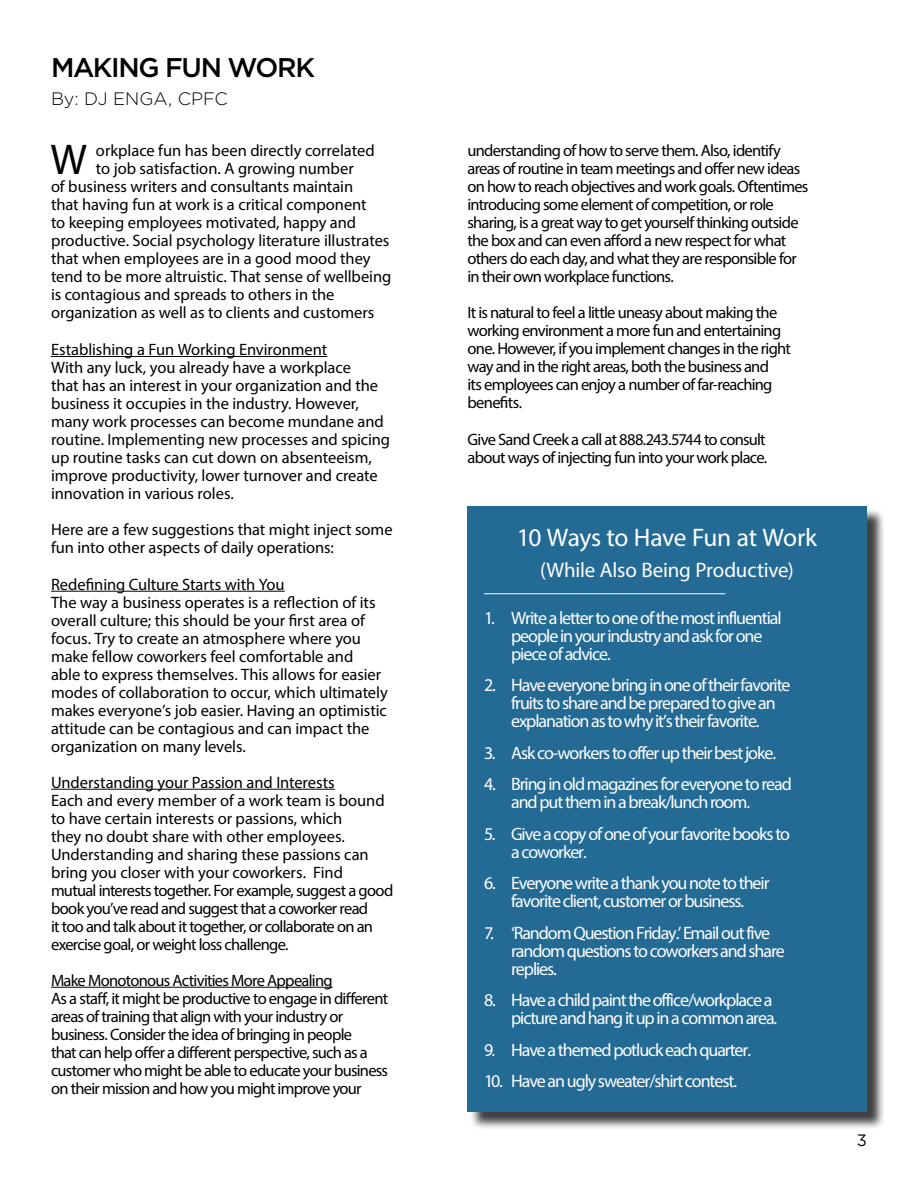
<style>
.page{position:relative;width:918px;height:1188px;background:#fff}
.page>*{position:absolute;margin:0;border:0;box-sizing:border-box;transform-origin:0 0}
.t1{font:43.2px "Myriad Pro";color:#000}
.t2{font:500 27px "Gotham";letter-spacing:-.05em;color:#000}
.t3{font:25.5px "Myriad Pro";letter-spacing:-.02em;color:#fff}
.t4{font:21px "Myriad Pro";letter-spacing:-.01em;color:#fff}
.t5{font:18px/18px "Myriad Pro";letter-spacing:-.06em;color:#fff}
.t6{font:300 18px "Gotham";letter-spacing:-.005em;color:#000}
.t7{font:16.5px/18px "Myriad Pro";letter-spacing:-.01em;color:#000}
.t8{font:16.5px/18px "Myriad Pro";letter-spacing:-.045em;color:#000}
.t9{font:16.5px "Gotham";color:#000}
</style>
<div class="page">
<div style="left:470px;top:508px;width:416px;height:622px;background:#000;opacity:.75"></div>
<div style="left:468px;top:506px;width:399px;height:605px;background:#236a95"></div>
<hr style="left:484px;top:593px;width:241px;height:1px;background:#fff">
<hr style="left:51px;top:356px;width:276px;height:1px;background:#000">
<hr style="left:51px;top:591px;width:234px;height:1px;background:#000">
<hr style="left:51px;top:789px;width:284px;height:1px;background:#000">
<hr style="left:51px;top:987px;width:282px;height:1px;background:#000">
<h2 class="t2" style="left:51px;top:50px;width:266px">MAKING FUN WORK</h2>
<p class="t6" style="left:51px;top:87px;width:178px">By: DJ ENGA, CPFC</p>
<h1 class="t1" style="left:50px;top:133px;width:38px">W</h1>
<p class="t7" style="left:96px;top:141px;width:280px">orkplace fun has been directly correlated</p>
<p class="t7" style="left:96px;top:159px;width:259px">to job satisfaction. A growing number</p>
<p class="t7" style="left:51px;top:177px;width:304px">of business writers and consultants maintain</p>
<p class="t7" style="left:51px;top:195px;width:317px">that having fun at work is a critical component</p>
<p class="t7" style="left:51px;top:213px;width:307px">to keeping employees motivated, happy and</p>
<p class="t7" style="left:51px;top:231px;width:340px">productive. Social psychology literature illustrates</p>
<p class="t7" style="left:51px;top:249px;width:321px">that when employees are in a good mood they</p>
<p class="t7" style="left:51px;top:267px;width:342px">tend to be more altruistic. That sense of wellbeing</p>
<p class="t7" style="left:51px;top:285px;width:285px">is contagious and spreads to others in the</p>
<p class="t7" style="left:51px;top:303px;width:325px">organization as well as to clients and customers</p>
<p class="t7" style="left:51px;top:340px;width:341px">Establishing a Fun Working Environment<br>With any luck, you already have a workplace<br>that has an interest in your organization and the business it occupies in the industry. However, many work processes can become mundane and routine. Implementing new processes and spicing up routine tasks can cut down on absenteeism, improve productivity, lower turnover and create innovation in various roles.</p>
<p class="t7" style="left:51px;top:520px;width:343px">Here are a few suggestions that might inject some fun into other aspects of daily operations:</p>
<p class="t7" style="left:51px;top:575px;width:338px">Redefining Culture Starts with You<br>The way a business operates is a reflection of its overall culture; this should be your first area of focus. Try to create an atmosphere where you make fellow coworkers feel comfortable and<br>able to express themselves. This allows for easier modes of collaboration to occur, which ultimately makes everyone’s job easier. Having an optimistic attitude can be contagious and can impact the organization on many levels.</p>
<p class="t7" style="left:51px;top:773px;width:344px">Understanding your Passion and Interests<br>Each and every member of a work team is bound to have certain interests or passions, which<br>they no doubt share with other employees.<br>Understanding and sharing these passions can bring you closer with your coworkers. Find<br>mutual interests together. For example, suggest a good book you’ve read and suggest that a coworker read<br>it too and talk about it together, or collaborate on an exercise goal, or weight loss challenge.</p>
<p class="t8" style="left:51px;top:971px;width:339px">Make Monotonous Activities More Appealing<br>As a staff, it might be productive to engage in different areas of training that align with your industry or business. Consider the idea of bringing in people<br>that can help offer a different perspective, such as a customer who might be able to educate your business on their mission and how you might improve your</p>
<p class="t8" style="left:467px;top:141px;width:343px">understanding of how to serve them. Also, identify areas of routine in team meetings and offer new ideas on how to reach objectives and work goals. Oftentimes introducing some element of competition, or role sharing, is a great way to get yourself thinking outside the box and can even afford a new respect for what others do each day, and what they are responsible for in their own workplace functions.</p>
<p class="t8" style="left:467px;top:303px;width:325px">It is natural to feel a little uneasy about making the working environment a more fun and entertaining one. However, if you implement changes in the right way and in the right areas, both the business and<br>its employees can enjoy a number of far-reaching benefits.</p>
<p class="t8" style="left:467px;top:430px;width:301px">Give Sand Creek a call at 888.243.5744 to consult about ways of injecting fun into your work place.</p>
<h3 class="t3" style="left:517px;top:521px;width:302px">10 Ways to Have Fun at Work</h3>
<p class="t4" style="left:540px;top:557px;width:255px">(While Also Being Productive)</p>
<p class="t5" style="left:511px;top:608px;width:272px;text-indent:-27px">1. Write a letter to one of the most influential people in your industry and ask for one piece of advice.</p>
<p class="t5" style="left:511px;top:676px;width:281px;text-indent:-27px">2. Have everyone bring in one of their favorite fruits to share and be prepared to give an explanation as to why it’s their favorite.</p>
<p class="t5" style="left:484px;top:743px;width:294px">3. Ask co-workers to offer up their best joke.</p>
<p class="t5" style="left:511px;top:775px;width:282px;text-indent:-27px">4. Bring in old magazines for everyone to read and put them in a break/lunch room.</p>
<p class="t5" style="left:511px;top:824px;width:281px;text-indent:-27px">5. Give a copy of one of your favorite books to a coworker.</p>
<p class="t5" style="left:484px;top:874px;width:287px;text-align:center">6. Everyone write a thank you note to their favorite client, customer or business.</p>
<p class="t5" style="left:511px;top:923px;width:275px;text-indent:-27px">7. ‘Random Question Friday.’ Email out five random questions to coworkers and share replies.</p>
<p class="t5" style="left:484px;top:991px;width:295px;text-align:right">8. Have a child paint the office/workplace a picture and hang it up in a common area.</p>
<p class="t5" style="left:484px;top:1040px;width:268px">9. Have a themed potluck each quarter.</p>
<p class="t5" style="left:484px;top:1072px;width:255px">10. Have an ugly sweater/shirt contest.</p>
<p class="t9" style="left:857px;top:1130px;width:12px">3</p>
</div>
